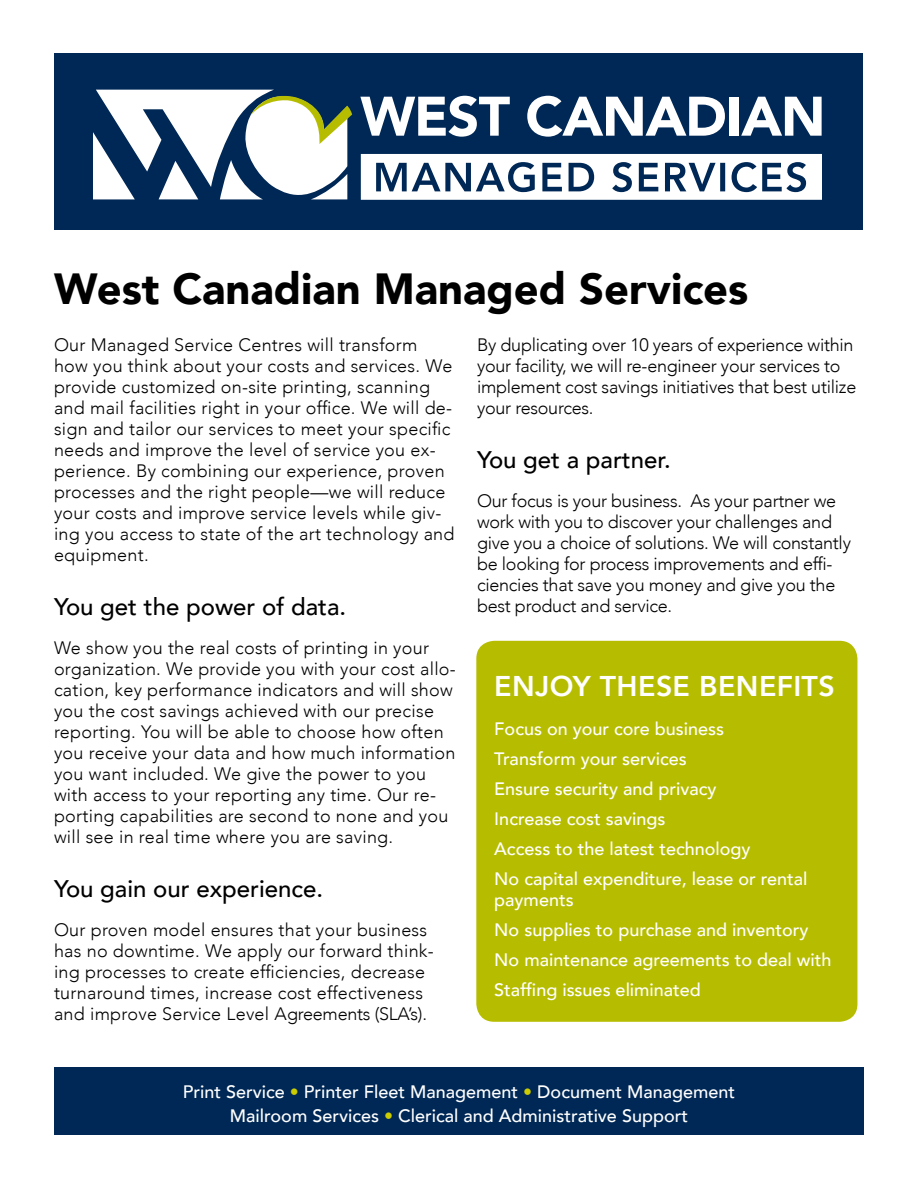
<style>
.page{position:relative;width:918px;height:1188px;background:#fff}
.page>*{position:absolute;margin:0;border:0;box-sizing:border-box;transform-origin:0 0}
.t1{font:900 43.5px "Avenir";color:#000}
.t2{font:800 28.5px "Avenir";letter-spacing:.015em;color:#fff}
.t3{font:500 24px "Avenir";color:#000}
.t4{font:300 18px/21px "Avenir";letter-spacing:.015em;color:#000}
.t5{font:300 18px/21px "Avenir";letter-spacing:-.015em;color:#000}
.t6{font:500 18px/30px "Avenir";color:#fff}
.t7{font:500 18px/24px "Avenir";color:#fffffe;text-align:center}
.s1{color:#cbcc01}
.s2{color:#cc0}
</style>
<div class="page">
<div style="left:55px;top:53px;width:808px;height:177px;background:#002856"></div>
<div style="left:54px;top:1067px;width:810px;height:68px;background:#002856"></div>
<div style="left:476px;top:641px;width:381px;height:381px;background:#b6bd00;border-radius:18px"></div>
<svg style="left:360px;top:96px;width:150px;height:41px"></svg>
<svg style="left:527px;top:96px;width:198px;height:41px"></svg>
<div style="left:730px;top:97px;width:9px;height:39px;background:#fff"></div>
<svg style="left:741px;top:97px;width:81px;height:39px"></svg>
<svg style="left:93px;top:90px;width:259px;height:110px"></svg>
<svg style="left:361px;top:154px;width:461px;height:46px"></svg>
<h1 class="t1" style="left:54px;top:251px;width:696px">West Canadian Managed Services</h1>
<p class="t5" style="left:477px;top:334px;width:381px">By duplicating over 10 years of experience within your facility, we will re-engineer your services to implement cost savings initiatives that best utilize your resources.</p>
<h3 class="t3" style="left:477px;top:439px;width:195px">You get a partner.</h3>
<p class="t5" style="left:477px;top:490px;width:376px">Our focus is your business. As your partner we work with you to discover your challenges and give you a choice of solutions. We will constantly be looking for process improvements and effi&shy;ciencies that save you money and give you the best product and service.</p>
<p class="t4" style="left:54px;top:334px;width:402px">Our Managed Service Centres will transform how you think about your costs and services. We provide customized on-site printing, scanning and mail facilities right in your office. We will de&shy;sign and tailor our services to meet your specific needs and improve the level of service you ex&shy;perience. By combining our experience, proven processes and the right people—we will reduce your costs and improve service levels while giv&shy;ing you access to state of the art technology and equipment.</p>
<h3 class="t3" style="left:54px;top:586px;width:294px">You get the power of data.</h3>
<p class="t4" style="left:54px;top:637px;width:403px">We show you the real costs of printing in your organization. We provide you with your cost allo&shy;cation, key performance indicators and will show you the cost savings achieved with our precise reporting. You will be able to choose how often you receive your data and how much information you want included. We give the power to you with access to your reporting any time. Our re&shy;porting capabilities are second to none and you will see in real time where you are saving.</p>
<h3 class="t3" style="left:54px;top:868px;width:271px">You gain our experience.</h3>
<p class="t4" style="left:54px;top:919px;width:381px">Our proven model ensures that your business has no downtime. We apply our forward think&shy;ing processes to create efficiencies, decrease turnaround times, increase cost effectiveness and improve Service Level Agreements (SLA’s).</p>
<h2 class="t2" style="left:494px;top:663px;width:342px">ENJOY THESE BENEFITS</h2>
<p class="t6" style="left:494px;top:712px;width:315px">Focus on your core business<br>Transform your services<br>Ensure security and privacy<br>Increase cost savings<br>Access to the latest technology<br>No capital expenditure, lease or rental</p>
<p class="t6" style="left:494px;top:883px;width:339px">payments<br>No supplies to purchase and inventory<br>No maintenance agreements to deal with<br>Staffing issues eliminated</p>
<p class="t7" style="left:183px;top:1079px;width:554px">Print Service <span class="s1">•</span> Printer Fleet Management <span class="s2">•</span> Document Management<br>Mailroom Services <span class="s1">•</span> Clerical and Administrative Support</p>
</div>
